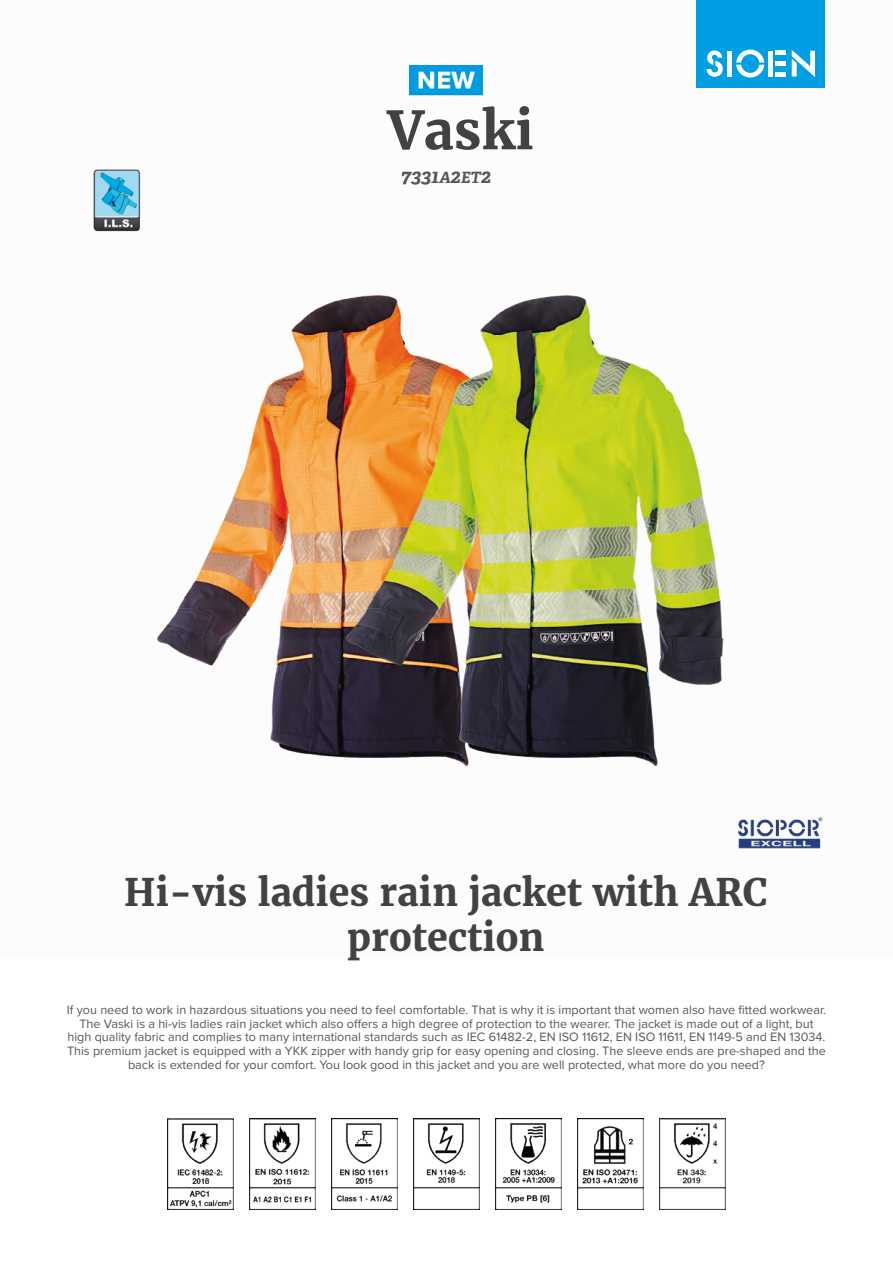
<style>
.page{position:relative;width:893px;height:1263px;background:#fff}
.page>*{position:absolute;margin:0;border:0;box-sizing:border-box;transform-origin:0 0}
.t1{font:700 52.5px "Merriweather";color:#424243}
.t2{font:700 37.5px/45px "Merriweather";color:#424243;text-align:center}
.t3{font:italic 700 19.5px "Adelle";color:#575756}
.t4{font:12.6px/13.6px "Proxima Nova";color:#575756;text-align:center}
.s1{font-size:15.6px}
</style>
<div class="page">
<div style="left:697px;top:0;width:128px;height:88px;background:#009fe3"></div>
<svg style="left:707px;top:50px;width:16px;height:27px"></svg>
<svg style="left:736px;top:50px;width:28px;height:28px"></svg>
<div style="left:727px;top:51px;width:5px;height:26px;background:#fff"></div>
<div style="left:768px;top:51px;width:5px;height:26px;background:#fff"></div>
<div style="left:775px;top:72px;width:11px;height:5px;background:#fff"></div>
<div style="left:775px;top:61px;width:11px;height:5px;background:#fff"></div>
<hr style="left:775px;top:51px;width:11px;height:4px;background:#fff">
<svg style="left:792px;top:50px;width:23px;height:27px"></svg>
<img style="left:93px;top:169px;width:45px;height:63px">
<img style="left:783px;top:817px;width:40px;height:32px">
<img style="left:167px;top:1118px;width:66px;height:92px">
<img style="left:249px;top:1118px;width:66px;height:92px">
<img style="left:331px;top:1118px;width:66px;height:92px">
<img style="left:413px;top:1118px;width:67px;height:92px">
<img style="left:495px;top:1118px;width:67px;height:92px">
<img style="left:577px;top:1118px;width:67px;height:92px">
<img style="left:659px;top:1118px;width:67px;height:92px">
<img style="left:110px;top:170px;width:188px;height:583px">
<img style="left:298px;top:295px;width:485px;height:554px">
<img style="left:409px;top:65px;width:73px;height:31px">
<h1 class="t1" style="left:387px;top:95px;width:148px">Vaski</h1>
<h3 class="t3" style="left:401px;top:164px;width:91px">7331<span class="s1">A</span>2<span class="s1">ET</span>2</h3>
<h2 class="t2" style="left:124px;top:869px;width:645px">Hi-vis ladies rain jacket with ARC protection</h2>
<p class="t4" style="left:67px;top:1002px;width:760px">If you need to work in hazardous situations you need to feel comfortable. That is why it is important that women also have fitted workwear.<br>The Vaski is a hi-vis ladies rain jacket which also offers a high degree of protection to the wearer. The jacket is made out of a light, but high quality fabric and complies to many international standards such as IEC 61482-2, EN ISO 11612, EN ISO 11611, EN 1149-5 and EN 13034.<br>This premium jacket is equipped with a YKK zipper with handy grip for easy opening and closing. The sleeve ends are pre-shaped and the back is extended for your comfort. You look good in this jacket and you are well protected, what more do you need?</p>
</div>
